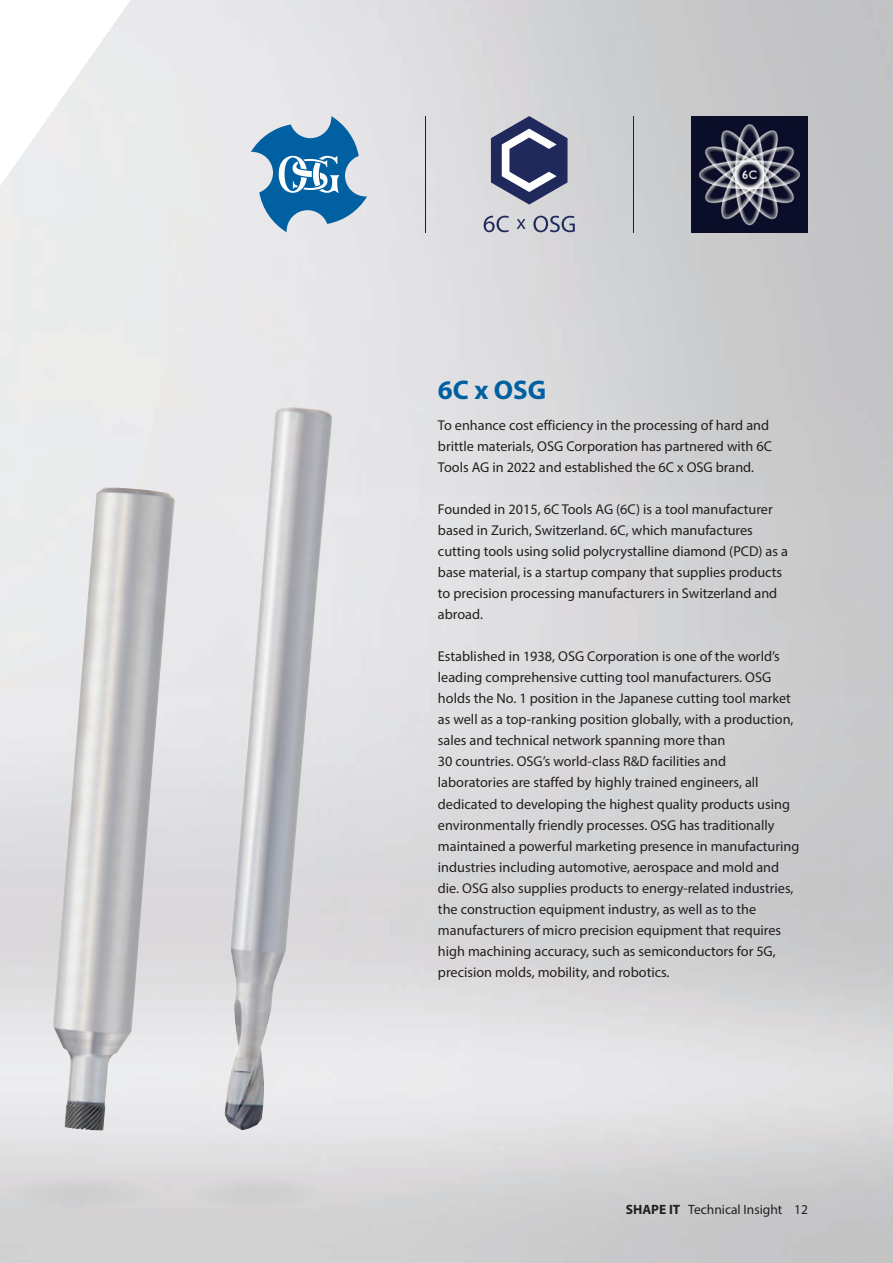
<style>
.page{position:relative;width:893px;height:1263px;background:#fff}
.page>*{position:absolute;margin:0;border:0;box-sizing:border-box;transform-origin:0 0}
.t1{font:700 27px "Myriad Pro";color:#0160a1}
.t2{font:14.25px/21px "Myriad Pro";color:#231f20}
.t3{font:13.5px "Myriad Pro";color:#231f20}
.s1{font-weight:700}
</style>
<div class="page">
<img style="left:0;top:0;width:893px;height:1263px">
<svg style="left:0;top:0;width:131px;height:186px"></svg>
<div style="left:6px;top:1176px;width:149px;height:34px;background:#d2d1d3;border-radius:50%"></div>
<div style="left:191px;top:1176px;width:127px;height:34px;background:#d3d2d3;border-radius:50%"></div>
<svg style="left:251px;top:116px;width:116px;height:116px;background:#74a4c5"></svg>
<img style="left:692px;top:116px;width:116px;height:116px">
<hr style="left:425px;top:116px;width:1px;height:116px;background:#231f20">
<hr style="left:633px;top:116px;width:1px;height:116px;background:#231f20">
<svg style="left:491px;top:116px;width:76px;height:89px;background:#707694"></svg>
<svg style="left:484px;top:216px;width:25px;height:16px"></svg>
<svg style="left:517px;top:219px;width:8px;height:10px"></svg>
<svg style="left:533px;top:216px;width:42px;height:16px"></svg>
<img style="left:53px;top:487px;width:122px;height:643px">
<img style="left:225px;top:407px;width:108px;height:723px">
<h1 class="t1" style="left:438px;top:372px;width:110px">6C x OSG</h1>
<p class="t2" style="left:438px;top:415px;width:336px">To enhance cost efficiency in the processing of hard and brittle materials, OSG Corporation has partnered with 6C<br>Tools AG in 2022 and established the 6C x OSG brand.</p>
<p class="t2" style="left:438px;top:499px;width:352px">Founded in 2015, 6C Tools AG (6C) is a tool manufacturer based in Zurich, Switzerland. 6C, which manufactures cutting tools using solid polycrystalline diamond (PCD) as a base material, is a startup company that supplies products to precision processing manufacturers in Switzerland and abroad.</p>
<p class="t2" style="left:438px;top:646px;width:363px">Established in 1938, OSG Corporation is one of the world’s leading comprehensive cutting tool manufacturers. OSG holds the No. 1 position in the Japanese cutting tool market as well as a top-ranking position globally, with a production, sales and technical network spanning more than<br>30 countries. OSG’s world-class R&amp;D facilities and laboratories are staffed by highly trained engineers, all dedicated to developing the highest quality products using environmentally friendly processes. OSG has traditionally maintained a powerful marketing presence in manufacturing industries including automotive, aerospace and mold and die. OSG also supplies products to energy-related industries, the construction equipment industry, as well as to the manufacturers of micro precision equipment that requires high machining accuracy, such as semiconductors for 5G, precision molds, mobility, and robotics.</p>
<p class="t3" style="left:626px;top:1201px;width:184px"><span class="s1">SHAPE IT</span> Technical Insight 12</p>
</div>
